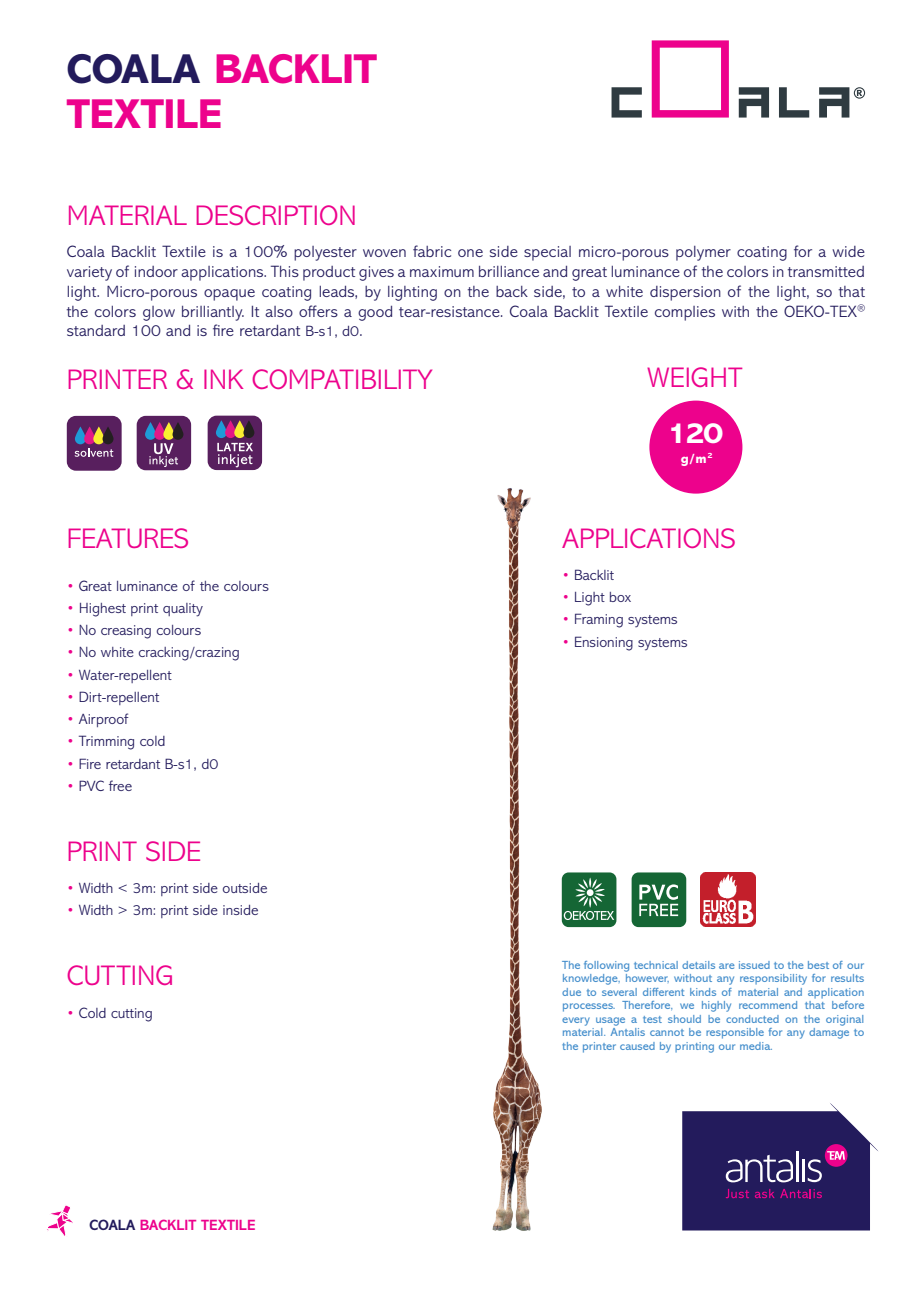
<style>
.page{position:relative;width:919px;height:1289px;background:#fff}
.page>*{position:absolute;margin:0;border:0;box-sizing:border-box;transform-origin:0 0}
.t1{font:800 42px/45px "Abadi MT Pro";color:#ed028c}
.t2{font:800 30px "Abadi MT Pro";color:#fff}
.t3{font:300 28.5px "Abadi MT Pro";color:#ed028c}
.t4{font:300 16.5px/19.8px "Abadi MT Pro";letter-spacing:.01em;color:#231b5c;text-align:justify}
.t5{font:300 15px "Abadi MT Pro";color:#231b5c}
.t6{font:700 15px "Abadi MT Pro";color:#ed028c}
.t7{font:800 13.5px "Abadi MT Pro";color:#fff}
.t8{font:12px/13.5px "Abadi MT Pro";color:#468fcc;text-align:justify}
.s1{color:#231b5c}
.s2{font-size:15px}
.s3{color:#ed028c}
</style>
<div class="page">
<svg style="left:611px;top:87px;width:30px;height:31px"></svg>
<svg style="left:779px;top:87px;width:30px;height:31px"></svg>
<svg style="left:738px;top:87px;width:31px;height:31px"></svg>
<svg style="left:651px;top:40px;width:77px;height:77px"></svg>
<svg style="left:819px;top:87px;width:46px;height:31px"></svg>
<img style="left:492px;top:488px;width:49px;height:742px">
<svg style="left:682px;top:1103px;width:196px;height:127px"></svg>
<svg style="left:47px;top:1205px;width:26px;height:31px"></svg>
<div style="left:137px;top:416px;width:54px;height:54px;background:#581f5e;border-radius:9px"></div>
<svg style="left:149px;top:443px;width:29px;height:24px"></svg>
<svg style="left:145px;top:422px;width:11px;height:18px"></svg>
<svg style="left:154px;top:422px;width:11px;height:18px"></svg>
<svg style="left:163px;top:422px;width:11px;height:18px"></svg>
<svg style="left:172px;top:422px;width:11px;height:18px"></svg>
<div style="left:631px;top:872px;width:55px;height:55px;background:#156635;border-radius:7px"></div>
<svg style="left:639px;top:884px;width:39px;height:32px"></svg>
<div style="left:561px;top:872px;width:55px;height:55px;background:#156635;border-radius:7px"></div>
<svg style="left:563px;top:877px;width:51px;height:43px"></svg>
<div style="left:649px;top:400px;width:93px;height:93px;background:#ed028c;border-radius:50%"></div>
<div style="left:67px;top:416px;width:54px;height:54px;background:#581f5e;border-radius:9px"></div>
<svg style="left:75px;top:426px;width:11px;height:18px"></svg>
<svg style="left:84px;top:426px;width:11px;height:18px"></svg>
<svg style="left:93px;top:426px;width:11px;height:18px"></svg>
<svg style="left:102px;top:426px;width:11px;height:18px"></svg>
<svg style="left:75px;top:448px;width:38px;height:9px"></svg>
<div style="left:208px;top:415px;width:54px;height:55px;background:#581f5e;border-radius:9px"></div>
<svg style="left:217px;top:443px;width:36px;height:24px"></svg>
<svg style="left:216px;top:420px;width:11px;height:18px"></svg>
<svg style="left:225px;top:420px;width:11px;height:18px"></svg>
<svg style="left:234px;top:420px;width:11px;height:18px"></svg>
<svg style="left:243px;top:420px;width:11px;height:18px"></svg>
<img style="left:700px;top:872px;width:55px;height:54px">
<h1 class="t1" style="left:67px;top:47px;width:312px"><span class="s1">COALA</span> BACKLIT<br>TEXTILE</h1>
<h3 class="t3" style="left:67px;top:200px;width:291px">MATERIAL DESCRIPTION</h3>
<p class="t4" style="left:67px;top:242px;width:799px">Coala Backlit Textile is a 100% polyester woven fabric one side special micro-porous polymer coating for a wide variety of indoor applications. This product gives a maximum brilliance and great luminance of the colors in transmitted light. Micro-porous opaque coating leads, by lighting on the back side, to a white dispersion of the light, so that the colors glow brilliantly. It also offers a good tear-resistance. Coala Backlit Textile complies with the OEKO-TEX<sup>® </sup>standard 100 and is fire retardant <span class="s2">B-s1, d0</span>.</p>
<h3 class="t3" style="left:67px;top:364px;width:367px">PRINTER &amp; INK COMPATIBILITY</h3>
<h3 class="t3" style="left:67px;top:523px;width:124px">FEATURES</h3>
<p class="t5" style="left:67px;top:577px;width:203px"><span class="s3">•</span> Great luminance of the colours</p>
<p class="t5" style="left:67px;top:599px;width:138px"><span class="s3">•</span> Highest print quality</p>
<p class="t5" style="left:67px;top:622px;width:136px"><span class="s3">•</span> No creasing colours</p>
<p class="t5" style="left:67px;top:644px;width:174px"><span class="s3">•</span> No white cracking/crazing</p>
<p class="t5" style="left:67px;top:666px;width:106px"><span class="s3">•</span> Water-repellent</p>
<p class="t5" style="left:67px;top:688px;width:94px"><span class="s3">•</span> Dirt-repellent</p>
<p class="t5" style="left:67px;top:711px;width:63px"><span class="s3">•</span> Airproof</p>
<p class="t5" style="left:67px;top:733px;width:100px"><span class="s3">•</span> Trimming cold</p>
<p class="t5" style="left:67px;top:755px;width:153px"><span class="s3">•</span> Fire retardant B-s1, d0</p>
<p class="t5" style="left:67px;top:777px;width:67px"><span class="s3">•</span> PVC free</p>
<h3 class="t3" style="left:67px;top:836px;width:136px">PRINT SIDE</h3>
<p class="t5" style="left:67px;top:880px;width:202px"><span class="s3">•</span> Width &lt; 3m: print side outside</p>
<p class="t5" style="left:67px;top:902px;width:193px"><span class="s3">•</span> Width &gt; 3m: print side inside</p>
<h3 class="t3" style="left:67px;top:960px;width:108px">CUTTING</h3>
<p class="t5" style="left:67px;top:1004px;width:87px"><span class="s3">•</span> Cold cutting</p>
<p class="t6" style="left:89px;top:1216px;width:168px"><span class="s1">COALA</span> BACKLIT TEXTILE</p>
<h3 class="t3" style="left:647px;top:362px;width:97px">WEIGHT</h3>
<h2 class="t2" style="left:667px;top:416px;width:58px">120</h2>
<p class="t7" style="left:680px;top:450px;width:33px">g/m<sup>2</sup></p>
<h3 class="t3" style="left:562px;top:523px;width:175px">APPLICATIONS</h3>
<p class="t5" style="left:562px;top:567px;width:53px"><span class="s3">•</span> Backlit</p>
<p class="t5" style="left:562px;top:589px;width:71px"><span class="s3">•</span> Light box</p>
<p class="t5" style="left:562px;top:611px;width:117px"><span class="s3">•</span> Framing systems</p>
<p class="t5" style="left:562px;top:633px;width:127px"><span class="s3">•</span> Ensioning systems</p>
<p class="t8" style="left:562px;top:957px;width:303px">The following technical details are issued to the best of our knowledge, however, without any responsibility for results due to several different kinds of material and application processes. Therefore, we highly recommend that before every usage a test should be conducted on the original material. Antalis cannot be responsible for any damage to the printer caused by printing our media.</p>
</div>
